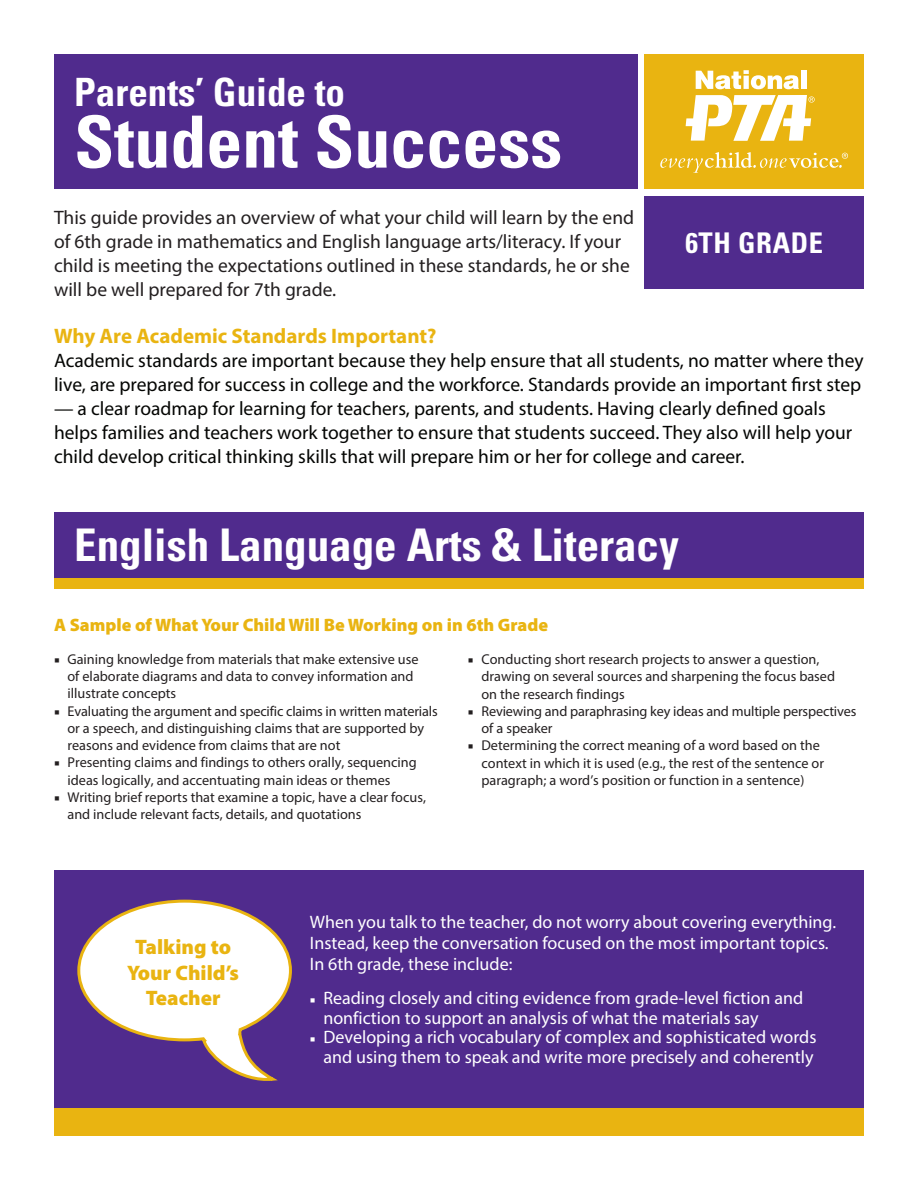
<style>
.page{position:relative;width:918px;height:1188px;background:#fff}
.page>*{position:absolute;margin:0;border:0;box-sizing:border-box;transform-origin:0 0}
.t1{font:700 condensed 72px "Univers LT Std";color:#fff}
.t2{font:700 condensed 45px "Univers LT Std";color:#fff}
.t3{font:700 condensed 39px "Univers LT Std";color:#fff}
.t4{font:700 condensed 28.5px "Univers LT Std";letter-spacing:.02em;color:#fff}
.t5{font:700 21px "Myriad Pro";color:#e9b411}
.t6{font:900 21px/25.2px "Myriad Pro";letter-spacing:-.005em;color:#e9b411;text-align:center}
.t7{font:19.5px/24px "Myriad Pro";color:#040503}
.t8{font:19.5px/24px "Myriad Pro";color:#231f20}
.t9{font:18px/20.7px "Myriad Pro";color:#fff}
.t10{font:900 18px "Myriad Pro";color:#e9b411}
.t11{font:14.25px/17.2px "Myriad Pro";color:#231f20}
.s1{font-family:"Minion Pro"}
.s2{font-family:"Minion Pro";font-size:14.25px}
</style>
<div class="page">
<div style="left:54px;top:870px;width:810px;height:262px;background:#502b8d"></div>
<div style="left:54px;top:1108px;width:810px;height:28px;background:#e9b411"></div>
<div style="left:54px;top:539px;width:810px;height:50px;background:#e9b411"></div>
<div style="left:54px;top:512px;width:810px;height:66px;background:#502b8d"></div>
<svg style="left:77px;top:899px;width:215px;height:182px"></svg>
<div style="left:54px;top:54px;width:584px;height:135px;background:#502b8d"></div>
<div style="left:644px;top:196px;width:220px;height:93px;background:#502b8d"></div>
<div style="left:644px;top:54px;width:220px;height:135px;background:#e9b411"></div>
<svg style="left:660px;top:152px;width:188px;height:21px"></svg>
<svg style="left:686px;top:95px;width:129px;height:46px"></svg>
<svg style="left:696px;top:70px;width:103px;height:19px"></svg>
<div style="left:801px;top:71px;width:5px;height:18px;background:#fff"></div>
<h3 class="t3" style="left:74px;top:68px;width:272px">Parents’ Guide to</h3>
<h1 class="t1" style="left:74px;top:98px;width:490px">Student Success</h1>
<p class="t8" style="left:54px;top:205px;width:582px">This guide provides an overview of what your child will learn by the end of 6th grade in mathematics and English language arts/literacy. If your child is meeting the expectations outlined in these standards, he or she will be well prepared for 7th grade.</p>
<h3 class="t5" style="left:54px;top:322px;width:384px">Why Are Academic Standards Important?</h3>
<h3 class="t7" style="left:54px;top:348px;width:811px">Academic standards are important because they help ensure that all students, no matter where they live, are prepared for success in college and the workforce. Standards provide an important first step</h3>
<p class="t7" style="left:54px;top:396px;width:800px">— a clear roadmap for learning for teachers, parents, and students. Having clearly defined goals helps families and teachers work together to ensure that students succeed. They also will help your child develop critical thinking skills that will prepare him or her for college and career.</p>
<h3 class="t4" style="left:685px;top:225px;width:136px">6th grade</h3>
<h2 class="t2" style="left:74px;top:517px;width:606px">English Language Arts &amp; Literacy</h2>
<p class="t10" style="left:54px;top:613px;width:496px">A Sample of What Your Child Will Be Working on in 6th Grade</p>
<p class="t11" style="left:67px;top:650px;width:353px;text-indent:-13px"><span class="s1">■</span> Gaining knowledge from materials that make extensive use of elaborate diagrams and data to convey information and illustrate concepts</p>
<p class="t11" style="left:67px;top:702px;width:372px;text-indent:-13px"><span class="s1">■</span> Evaluating the argument and specific claims in written materials or a speech, and distinguishing claims that are supported by reasons and evidence from claims that are not</p>
<p class="t11" style="left:67px;top:754px;width:351px;text-indent:-13px"><span class="s1">■</span> Presenting claims and findings to others orally, sequencing ideas logically, and accentuating main ideas or themes</p>
<p class="t11" style="left:67px;top:788px;width:360px;text-indent:-13px"><span class="s1">■</span> Writing brief reports that examine a topic, have a clear focus, and include relevant facts, details, and quotations</p>
<p class="t11" style="left:481px;top:650px;width:355px;text-indent:-13px"><span class="s1">■</span> Conducting short research projects to answer a question, drawing on several sources and sharpening the focus based on the research findings</p>
<p class="t11" style="left:481px;top:702px;width:377px;text-indent:-13px"><span class="s1">■</span> Reviewing and paraphrasing key ideas and multiple perspectives of a speaker</p>
<p class="t11" style="left:481px;top:737px;width:344px;text-indent:-13px"><span class="s1">■</span> Determining the correct meaning of a word based on the context in which it is used (e.g., the rest of the sentence or paragraph; a word’s position or function in a sentence)</p>
<h3 class="t6" style="left:127px;top:934px;width:113px">Talking to<br>Your Child’s<br>Teacher</h3>
<p class="t9" style="left:310px;top:911px;width:528px">When you talk to the teacher, do not worry about covering everything.<br>Instead, keep the conversation focused on the most important topics.<br>In 6th grade, these include:</p>
<p class="t9" style="left:323px;top:988px;width:481px;line-height:19.5px;text-indent:-14px"><span class="s2">■</span> Reading closely and citing evidence from grade-level fiction and nonfiction to support an analysis of what the materials say</p>
<p class="t9" style="left:310px;top:1027px;width:508px;line-height:19.5px;text-align:center"><span class="s2">■</span> Developing a rich vocabulary of complex and sophisticated words and using them to speak and write more precisely and coherently</p>
</div>
